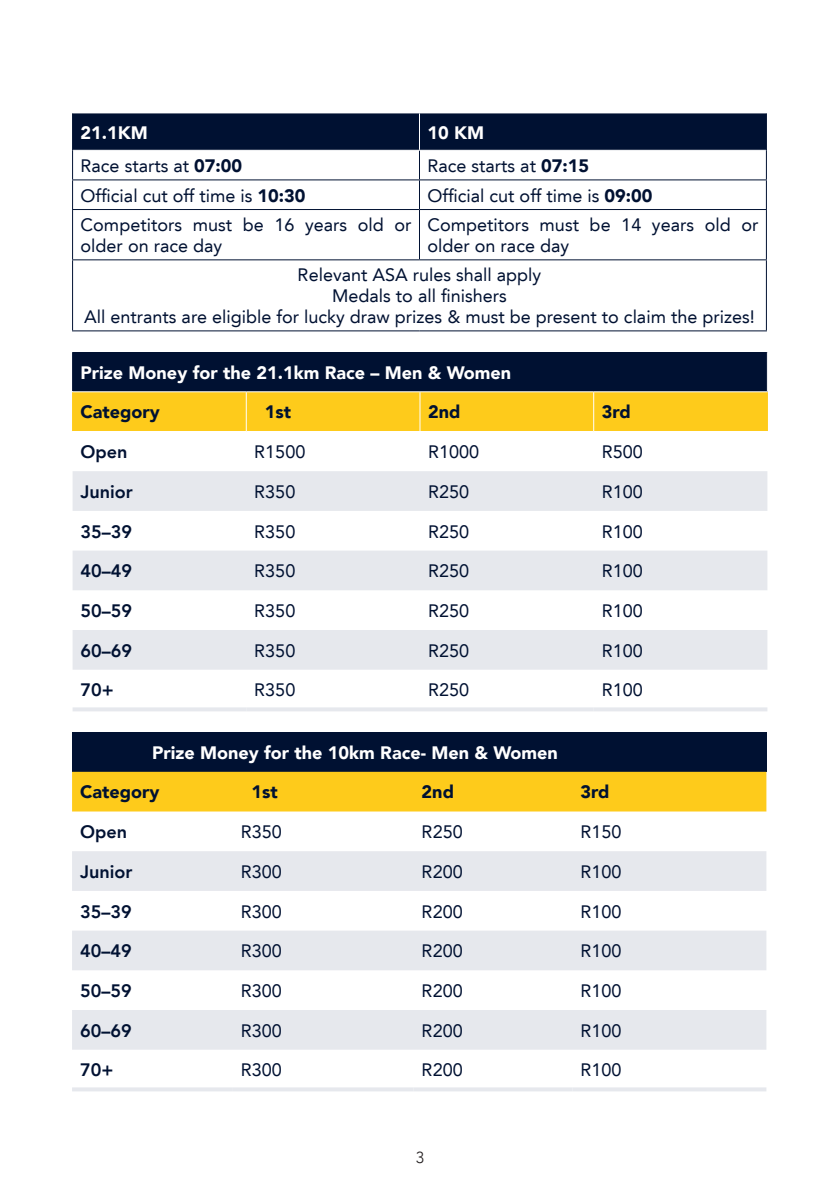
<style>
.page{position:relative;width:840px;height:1191px;background:#fff}
.page>*{position:absolute;margin:0;border:0;box-sizing:border-box;transform-origin:0 0}
.t1{font:18px/20.8px "Avenir LT";color:#001132}
.t2{font:900 18px "Avenir LT";color:#fff}
.t3{font:800 18px "Avenir LT";color:#001132}
.t4{font:900 18px "Avenir LT";color:#001132}
.t5{font:300 16px "Avenir LT";color:#231f20}
.s1{font-weight:900}
</style>
<div class="page">
<svg style="left:72px;top:113px;width:694px;height:96px"></svg>
<hr style="left:72px;top:209px;width:347px;height:1px;background:#001132">
<hr style="left:72px;top:210px;width:1px;height:49px;background:#001132">
<hr style="left:419px;top:209px;width:347px;height:1px;background:#001132">
<hr style="left:419px;top:210px;width:1px;height:49px;background:#001132">
<hr style="left:765px;top:210px;width:1px;height:49px;background:#001132">
<hr style="left:72px;top:259px;width:347px;height:1px;background:#001132">
<hr style="left:72px;top:260px;width:1px;height:70px;background:#001132">
<hr style="left:419px;top:259px;width:347px;height:1px;background:#001132">
<hr style="left:765px;top:260px;width:1px;height:70px;background:#001132">
<hr style="left:72px;top:330px;width:347px;height:1px;background:#001132">
<hr style="left:419px;top:330px;width:347px;height:1px;background:#001132">
<div style="left:72px;top:352px;width:695px;height:40px;background:#001132"></div>
<div style="left:73px;top:392px;width:693px;height:39px;background:#fecb1b"></div>
<svg style="left:72px;top:471px;width:695px;height:198px;fill:#e6e8ed"></svg>
<hr style="left:766px;top:352px;width:1px;height:39px;background:#fff">
<hr style="left:72px;top:391px;width:174px;height:1px;background:#fff">
<hr style="left:246px;top:391px;width:174px;height:1px;background:#fff">
<hr style="left:420px;top:391px;width:173px;height:1px;background:#fff">
<hr style="left:593px;top:391px;width:174px;height:1px;background:#fff">
<hr style="left:72px;top:392px;width:1px;height:39px;background:#fecb1b">
<hr style="left:766px;top:392px;width:1px;height:39px;background:#fecb1b">
<hr style="left:246px;top:392px;width:1px;height:39px;background:#fff">
<hr style="left:419px;top:392px;width:1px;height:39px;background:#fff">
<hr style="left:593px;top:392px;width:1px;height:39px;background:#fff">
<hr style="left:72px;top:707px;width:174px;height:4px;background:#e6e8ed">
<hr style="left:246px;top:707px;width:174px;height:4px;background:#e6e8ed">
<hr style="left:420px;top:707px;width:173px;height:4px;background:#e6e8ed">
<hr style="left:593px;top:707px;width:174px;height:4px;background:#e6e8ed">
<div style="left:72px;top:732px;width:694px;height:40px;background:#001132"></div>
<div style="left:72px;top:772px;width:694px;height:39px;background:#fecb1b"></div>
<svg style="left:72px;top:851px;width:694px;height:198px;fill:#e6e8ed"></svg>
<hr style="left:72px;top:1087px;width:161px;height:4px;background:#e6e8ed">
<hr style="left:233px;top:1087px;width:180px;height:4px;background:#e6e8ed">
<hr style="left:413px;top:1087px;width:159px;height:4px;background:#e6e8ed">
<hr style="left:572px;top:1087px;width:194px;height:4px;background:#e6e8ed">
<p class="t2" style="left:80px;top:121px;width:69px">21.1KM</p>
<p class="t2" style="left:427px;top:121px;width:58px">10 KM</p>
<p class="t1" style="left:80px;top:155px;width:163px">Race starts at <span class="s1">07:00</span></p>
<p class="t1" style="left:427px;top:155px;width:163px">Race starts at <span class="s1">07:15</span></p>
<p class="t1" style="left:80px;top:185px;width:226px">Official cut off time is <span class="s1">10:30</span></p>
<p class="t1" style="left:427px;top:185px;width:226px">Official cut off time is <span class="s1">09:00</span></p>
<p class="t1" style="left:80px;top:215px;width:332px">Competitors must be 16 years old or older on race day</p>
<p class="t1" style="left:427px;top:215px;width:332px">Competitors must be 14 years old or older on race day</p>
<p class="t1" style="left:297px;top:265px;width:245px">Relevant ASA rules shall apply</p>
<p class="t1" style="left:332px;top:286px;width:176px">Medals to all finishers</p>
<p class="t1" style="left:84px;top:306px;width:671px">All entrants are eligible for lucky draw prizes &amp; must be present to claim the prizes!</p>
<p class="t2" style="left:80px;top:361px;width:432px">Prize Money for the 21.1km Race – Men &amp; Women</p>
<p class="t4" style="left:80px;top:401px;width:81px">Category</p>
<p class="t4" style="left:265px;top:401px;width:28px">1st</p>
<p class="t4" style="left:428px;top:401px;width:34px">2nd</p>
<p class="t4" style="left:601px;top:401px;width:30px">3rd</p>
<p class="t3" style="left:80px;top:441px;width:48px">Open</p>
<p class="t1" style="left:254px;top:441px;width:53px">R1500</p>
<p class="t1" style="left:428px;top:441px;width:53px">R1000</p>
<p class="t1" style="left:601px;top:441px;width:43px">R500</p>
<p class="t3" style="left:80px;top:481px;width:54px">Junior</p>
<p class="t1" style="left:254px;top:481px;width:43px">R350</p>
<p class="t1" style="left:428px;top:481px;width:43px">R250</p>
<p class="t1" style="left:601px;top:481px;width:43px">R100</p>
<p class="t3" style="left:80px;top:520px;width:53px">35–39</p>
<p class="t1" style="left:254px;top:521px;width:43px">R350</p>
<p class="t1" style="left:428px;top:521px;width:43px">R250</p>
<p class="t1" style="left:601px;top:521px;width:43px">R100</p>
<p class="t3" style="left:80px;top:560px;width:53px">40–49</p>
<p class="t1" style="left:254px;top:561px;width:43px">R350</p>
<p class="t1" style="left:428px;top:561px;width:43px">R250</p>
<p class="t1" style="left:601px;top:561px;width:43px">R100</p>
<p class="t3" style="left:80px;top:600px;width:53px">50–59</p>
<p class="t1" style="left:254px;top:600px;width:43px">R350</p>
<p class="t1" style="left:428px;top:600px;width:43px">R250</p>
<p class="t1" style="left:601px;top:600px;width:43px">R100</p>
<p class="t3" style="left:80px;top:640px;width:53px">60–69</p>
<p class="t1" style="left:254px;top:640px;width:43px">R350</p>
<p class="t1" style="left:428px;top:640px;width:43px">R250</p>
<p class="t1" style="left:601px;top:640px;width:43px">R100</p>
<p class="t3" style="left:80px;top:679px;width:35px">70+</p>
<p class="t1" style="left:254px;top:680px;width:43px">R350</p>
<p class="t1" style="left:428px;top:680px;width:43px">R250</p>
<p class="t1" style="left:601px;top:680px;width:43px">R100</p>
<p class="t2" style="left:152px;top:741px;width:407px">Prize Money for the 10km Race- Men &amp; Women</p>
<p class="t4" style="left:80px;top:781px;width:81px">Category</p>
<p class="t4" style="left:251px;top:781px;width:28px">1st</p>
<p class="t4" style="left:421px;top:781px;width:34px">2nd</p>
<p class="t4" style="left:580px;top:781px;width:30px">3rd</p>
<p class="t3" style="left:80px;top:821px;width:48px">Open</p>
<p class="t1" style="left:241px;top:821px;width:43px">R350</p>
<p class="t1" style="left:421px;top:821px;width:43px">R250</p>
<p class="t1" style="left:580px;top:821px;width:43px">R150</p>
<p class="t3" style="left:80px;top:861px;width:54px">Junior</p>
<p class="t1" style="left:241px;top:861px;width:43px">R300</p>
<p class="t1" style="left:421px;top:861px;width:43px">R200</p>
<p class="t1" style="left:580px;top:861px;width:43px">R100</p>
<p class="t3" style="left:80px;top:900px;width:53px">35–39</p>
<p class="t1" style="left:241px;top:901px;width:43px">R300</p>
<p class="t1" style="left:421px;top:901px;width:43px">R200</p>
<p class="t1" style="left:580px;top:901px;width:43px">R100</p>
<p class="t3" style="left:80px;top:940px;width:53px">40–49</p>
<p class="t1" style="left:241px;top:940px;width:43px">R300</p>
<p class="t1" style="left:421px;top:940px;width:43px">R200</p>
<p class="t1" style="left:580px;top:940px;width:43px">R100</p>
<p class="t3" style="left:80px;top:980px;width:53px">50–59</p>
<p class="t1" style="left:241px;top:980px;width:43px">R300</p>
<p class="t1" style="left:421px;top:980px;width:43px">R200</p>
<p class="t1" style="left:580px;top:980px;width:43px">R100</p>
<p class="t3" style="left:80px;top:1019px;width:53px">60–69</p>
<p class="t1" style="left:241px;top:1020px;width:43px">R300</p>
<p class="t1" style="left:421px;top:1020px;width:43px">R200</p>
<p class="t1" style="left:580px;top:1020px;width:43px">R100</p>
<p class="t3" style="left:80px;top:1059px;width:35px">70+</p>
<p class="t1" style="left:241px;top:1059px;width:43px">R300</p>
<p class="t1" style="left:421px;top:1059px;width:43px">R200</p>
<p class="t1" style="left:580px;top:1059px;width:43px">R100</p>
<p class="t5" style="left:415px;top:1148px;width:10px">3</p>
</div>
